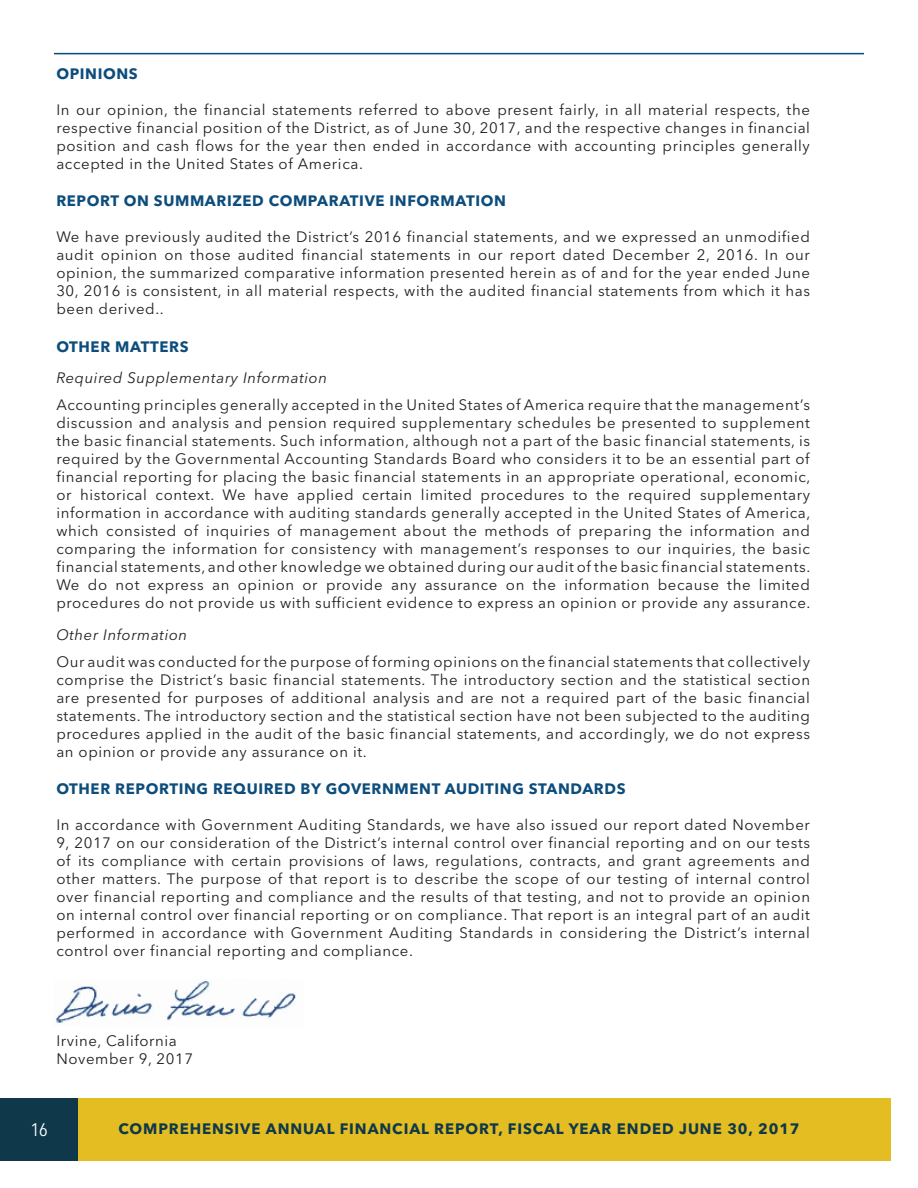
<style>
.page{position:relative;width:918px;height:1188px;background:#fff}
.page>*{position:absolute;margin:0;border:0;box-sizing:border-box;transform-origin:0 0}
.t1{font:condensed 18px "Avenir Next LT Pro";color:#fff}
.t2{font:15px/18px "Avenir Next LT Pro";letter-spacing:.04em;color:#231f20;text-align:justify}
.t3{font:700 15px "Avenir Next LT Pro";letter-spacing:.04em;color:#0d4d7c}
.t4{font:700 15px "Avenir Next LT Pro";letter-spacing:.06em;color:#0f384a}
.t5{font:italic 15px "Avenir Next LT Pro";letter-spacing:.04em;color:#231f20}
</style>
<div class="page">
<div style="left:0;top:1098px;width:891px;height:63px;background:#e3bd21"></div>
<div style="left:0;top:1098px;width:78px;height:63px;background:#0f384a"></div>
<hr style="left:54px;top:53px;width:810px;height:1px;background:#004c7f">
<img style="left:56px;top:981px;width:240px;height:42px">
<p class="t3" style="left:56px;top:64px;width:83px">OPINIONS</p>
<p class="t2" style="left:56px;top:101px;width:755px">In our opinion, the financial statements referred to above present fairly, in all material respects, the respective financial position of the District, as of June 30, 2017, and the respective changes in financial position and cash flows for the year then ended in accordance with accounting principles generally accepted in the United States of America.</p>
<p class="t3" style="left:56px;top:192px;width:451px">REPORT ON SUMMARIZED COMPARATIVE INFORMATION</p>
<p class="t2" style="left:56px;top:228px;width:755px">We have previously audited the District’s 2016 financial statements, and we expressed an unmodified audit opinion on those audited financial statements in our report dated December 2, 2016. In our opinion, the summarized comparative information presented herein as of and for the year ended June 30, 2016 is consistent, in all material respects, with the audited financial statements from which it has been derived..</p>
<p class="t3" style="left:56px;top:337px;width:134px">OTHER MATTERS</p>
<p class="t5" style="left:56px;top:369px;width:272px">Required Supplementary Information</p>
<p class="t2" style="left:56px;top:396px;width:756px">Accounting principles generally accepted in the United States of America require that the management’s discussion and analysis and pension required supplementary schedules be presented to supplement the basic financial statements. Such information, although not a part of the basic financial statements, is required by the Governmental Accounting Standards Board who considers it to be an essential part of financial reporting for placing the basic financial statements in an appropriate operational, economic, or historical context. We have applied certain limited procedures to the required supplementary information in accordance with auditing standards generally accepted in the United States of America, which consisted of inquiries of management about the methods of preparing the information and comparing the information for consistency with management’s responses to our inquiries, the basic financial statements, and other knowledge we obtained during our audit of the basic financial statements.<br>We do not express an opinion or provide any assurance on the information because the limited procedures do not provide us with sufficient evidence to express an opinion or provide any assurance.</p>
<p class="t5" style="left:56px;top:626px;width:132px">Other Information</p>
<p class="t2" style="left:56px;top:653px;width:755px">Our audit was conducted for the purpose of forming opinions on the financial statements that collectively comprise the District’s basic financial statements. The introductory section and the statistical section are presented for purposes of additional analysis and are not a required part of the basic financial statements. The introductory section and the statistical section have not been subjected to the auditing procedures applied in the audit of the basic financial statements, and accordingly, we do not express an opinion or provide any assurance on it.</p>
<p class="t3" style="left:56px;top:780px;width:571px">OTHER REPORTING REQUIRED BY GOVERNMENT AUDITING STANDARDS</p>
<p class="t2" style="left:56px;top:816px;width:755px">In accordance with Government Auditing Standards, we have also issued our report dated November 9, 2017 on our consideration of the District’s internal control over financial reporting and on our tests of its compliance with certain provisions of laws, regulations, contracts, and grant agreements and other matters. The purpose of that report is to describe the scope of our testing of internal control over financial reporting and compliance and the results of that testing, and not to provide an opinion on internal control over financial reporting or on compliance. That report is an integral part of an audit performed in accordance with Government Auditing Standards in considering the District’s internal control over financial reporting and compliance.</p>
<p class="t2" style="left:56px;top:1032px;width:138px">Irvine, California<br>November 9, 2017</p>
<p class="t1" style="left:31px;top:1118px;width:18px">16</p>
<p class="t4" style="left:118px;top:1120px;width:683px">COMPREHENSIVE ANNUAL FINANCIAL REPORT, FISCAL YEAR ENDED JUNE 30, 2017</p>
</div>
